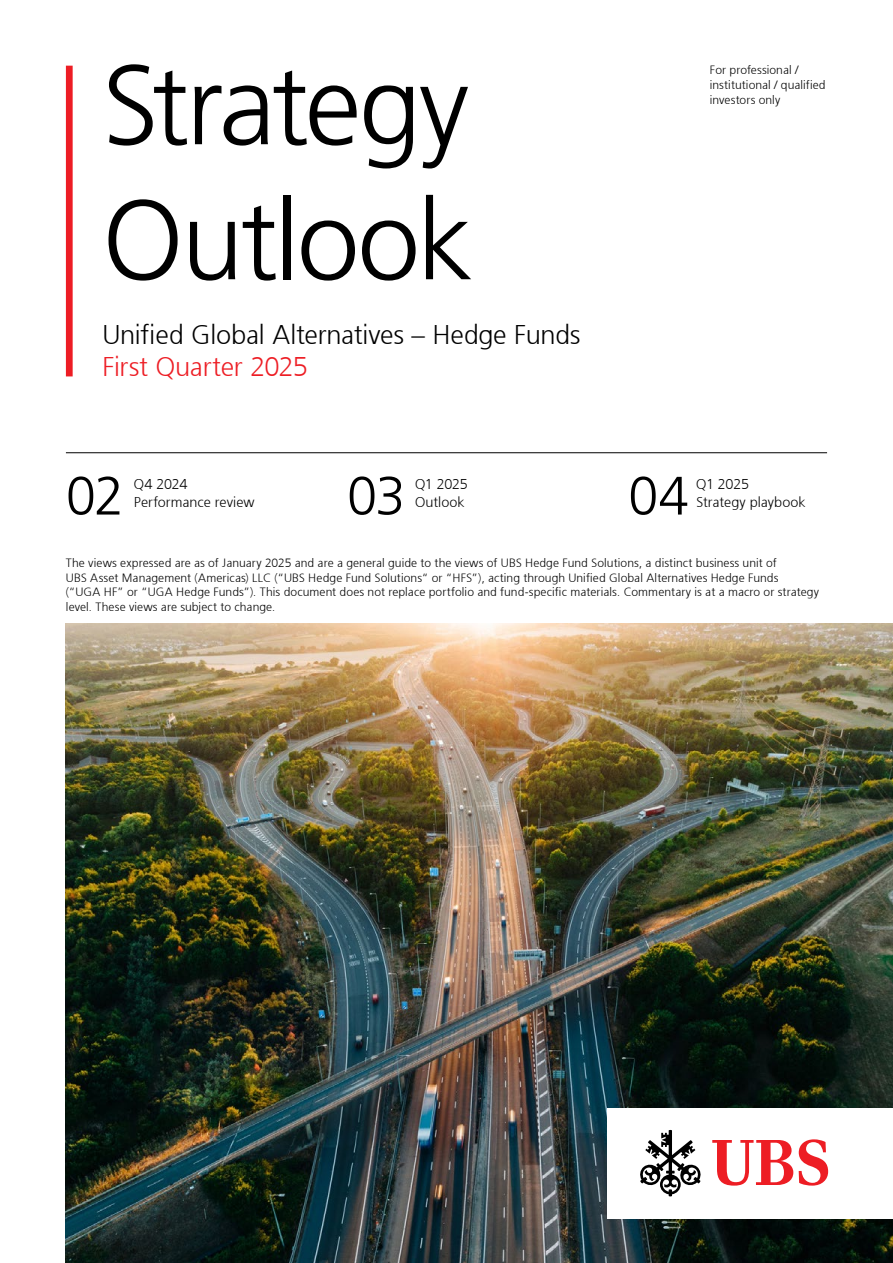
<style>
.page{position:relative;width:893px;height:1263px;background:#fff}
.page>*{position:absolute;margin:0;border:0;box-sizing:border-box;transform-origin:0 0}
.UBS_Keyline_85{font:300 112.5px/135px "Frutiger 45";letter-spacing:-.03em;color:#000}
.UBS_Copy_text_9_5{font:300 54px "Frutiger 45";color:#000}
.UBS_Infoline_18{font:300 27px "Frutiger 45";letter-spacing:-.01em;color:#000}
.UBS_Infoline_18-2{font:300 27px "Frutiger 45";letter-spacing:-.015em;color:#ed1d24}
.UBS_Copy_text_9_5-2{font:300 14.25px/18px "Frutiger 45";color:#000}
.UBS_Caption_7_5{font:300 12px/14.4px "Frutiger 45";letter-spacing:.01em;color:#000}
.UBS_Disclaimer_8{font:300 12px/15px "Frutiger 45";letter-spacing:.01em;color:#000}
</style>
<div class="page">
<img style="left:66px;top:624px;width:827px;height:639px">
<hr style="left:66px;top:452px;width:761px;height:1px;background:#000">
<div style="left:66px;top:66px;width:7px;height:310px;background:#ed1d24"></div>
<div style="left:607px;top:1108px;width:286px;height:110px;background:#fff"></div>
<svg style="left:712px;top:1139px;width:116px;height:46px"></svg>
<svg style="left:640px;top:1130px;width:61px;height:66px"></svg>
<p class="UBS_Keyline_85" style="left:102px;top:37px;width:372px">Strategy<br>Outlook</p>
<p class="UBS_Infoline_18" style="left:102px;top:319px;width:479px">Unified Global Alternatives – Hedge Funds</p>
<p class="UBS_Infoline_18-2" style="left:102px;top:352px;width:207px">First Quarter 2025</p>
<p class="UBS_Copy_text_9_5" style="left:66px;top:465px;width:60px">02</p>
<p class="UBS_Copy_text_9_5-2" style="left:134px;top:474px;width:122px">Q4 2024<br>Performance review</p>
<p class="UBS_Copy_text_9_5" style="left:347px;top:465px;width:60px">03</p>
<p class="UBS_Copy_text_9_5-2" style="left:415px;top:474px;width:54px">Q1 2025</p>
<p class="UBS_Copy_text_9_5-2" style="left:415px;top:492px;width:51px">Outlook</p>
<p class="UBS_Disclaimer_8" style="left:710px;top:62px;width:117px">For professional / institutional / qualified investors only</p>
<p class="UBS_Copy_text_9_5" style="left:628px;top:465px;width:62px">04</p>
<p class="UBS_Copy_text_9_5-2" style="left:696px;top:474px;width:111px">Q1 2025<br>Strategy playbook</p>
<p class="UBS_Caption_7_5" style="left:66px;top:556px;width:755px">The views expressed are as of January 2025 and are a general guide to the views of UBS Hedge Fund Solutions, a distinct business unit of<br>UBS Asset Management (Americas) LLC (“UBS Hedge Fund Solutions“ or “HFS”), acting through Unified Global Alternatives Hedge Funds<br>(“UGA HF” or “UGA Hedge Funds”). This document does not replace portfolio and fund-specific materials. Commentary is at a macro or strategy level. These views are subject to change.</p>
</div>
